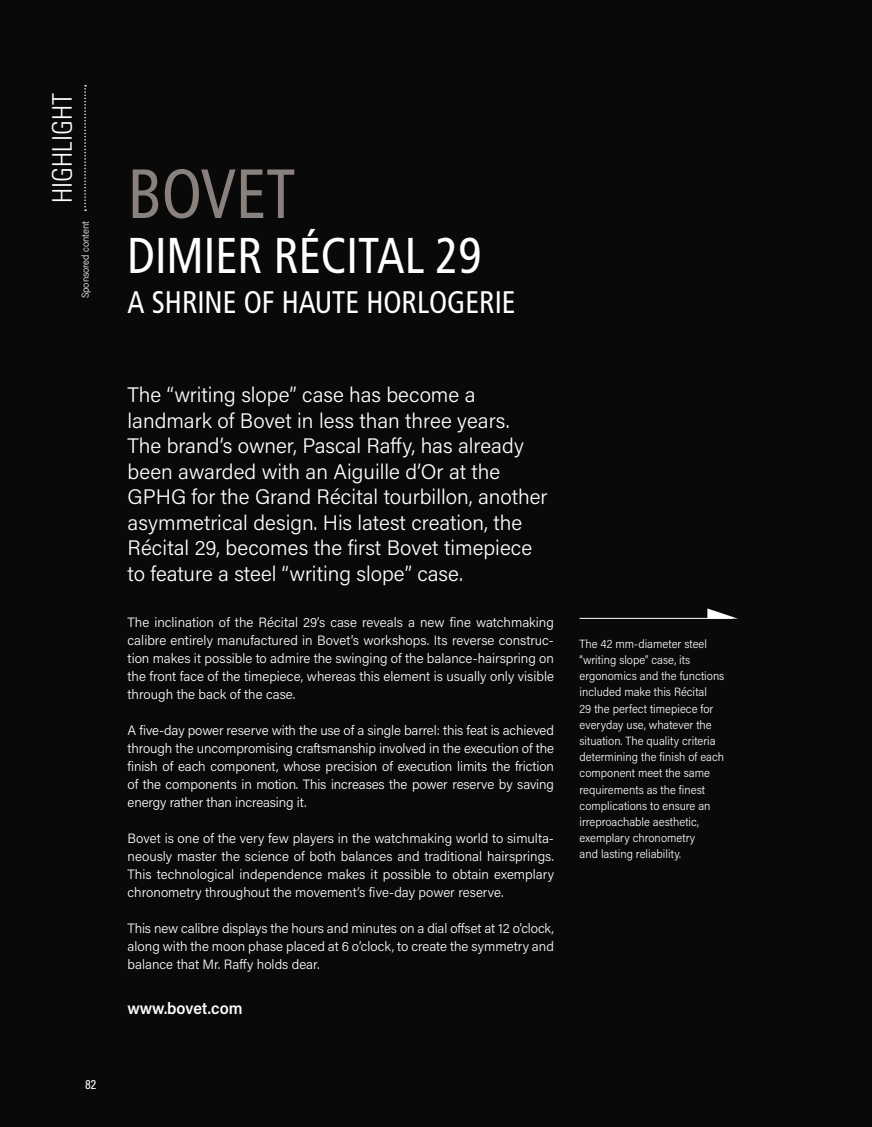
<style>
.page{position:relative;width:872px;height:1127px;background:#090909}
.page>*{position:absolute;margin:0;border:0;box-sizing:border-box;transform-origin:0 0}
.t1{font:condensed 69.45px "Frutiger";letter-spacing:-.005em;color:#88817e;scale:.95 1}
.t2{font:condensed 50.25px "Frutiger";color:#fff;scale:.95 1}
.t3{font:condensed 31.2px "Frutiger";color:#fff;scale:.95 1}
.t4{font:300 condensed 27px "Univers LT Std";color:#fff}
.t5{font:300 21px/25.5px "Acumin Pro";color:#fff}
.t6{font:600 16.5px "Acumin Pro Semi Cond";color:#fff}
.t7{font:300 13.5px/18px "Acumin Pro";color:#fff;text-align:justify}
.t8{font:500 13.5px "Acumin Pro Cond";color:#fff}
.t9{font:300 12px/16.2px "Acumin Pro Semi Cond";color:#fff}
.t10{font:300 10.05px "Acumin Pro Semi Cond";color:#fff}
</style>
<div class="page">
<hr style="left:579px;top:618px;width:153px;height:1px;background:#fff">
<svg style="left:707px;top:608px;width:31px;height:11px"></svg>
<svg style="left:84px;top:85px;width:2px;height:126px"></svg>
<h3 class="t4" style="left:46px;top:203px;width:111px;rotate:-90deg">HIGHLIGHT</h3>
<p class="t10" style="left:78px;top:298px;width:79px;rotate:-90deg">Sponsored content</p>
<p class="t8" style="left:85px;top:1076px;width:13px">82</p>
<h1 class="t1" style="left:128px;top:153px;width:178px">BOVET</h1>
<h2 class="t2" style="left:128px;top:227px;width:374px">DIMIER RÉCITAL 29</h2>
<h3 class="t3" style="left:128px;top:284px;width:410px">A SHRINE OF HAUTE HORLOGERIE</h3>
<p class="t5" style="left:128px;top:381px;width:421px">The “writing slope” case has become a landmark of Bovet in less than three years.<br>The brand’s owner, Pascal Raffy, has already been awarded with an Aiguille d’Or at the GPHG for the Grand Récital tourbillon, another asymmetrical design. His latest creation, the Récital 29, becomes the first Bovet timepiece to feature a steel “writing slope” case.</p>
<p class="t7" style="left:128px;top:613px;width:428px">The inclination of the Récital 29’s case reveals a new fine watchmaking calibre entirely manufactured in Bovet’s workshops. Its reverse construc&shy;tion makes it possible to admire the swinging of the balance-hairspring on the front face of the timepiece, whereas this element is usually only visible through the back of the case.</p>
<p class="t7" style="left:128px;top:721px;width:428px">A five-day power reserve with the use of a single barrel: this feat is achieved through the uncompromising craftsmanship involved in the execution of the finish of each component, whose precision of execution limits the friction of the components in motion. This increases the power reserve by saving energy rather than increasing it.</p>
<p class="t7" style="left:128px;top:829px;width:428px">Bovet is one of the very few players in the watchmaking world to simulta&shy;neously master the science of both balances and traditional hairsprings.<br>This technological independence makes it possible to obtain exemplary chronometry throughout the movement’s five-day power reserve.</p>
<p class="t7" style="left:128px;top:919px;width:428px">This new calibre displays the hours and minutes on a dial offset at 12 o’clock, along with the moon phase placed at 6 o’clock, to create the symmetry and balance that Mr. Raffy holds dear.</p>
<p class="t6" style="left:128px;top:997px;width:116px">www.bovet.com</p>
<p class="t9" style="left:579px;top:635px;width:146px">The 42 mm-diameter steel “writing slope” case, its ergonomics and the functions included make this Récital<br>29 the perfect timepiece for everyday use, whatever the situation. The quality criteria determining the finish of each component meet the same requirements as the finest complications to ensure an irreproachable aesthetic, exemplary chronometry<br>and lasting reliability.</p>
</div>
